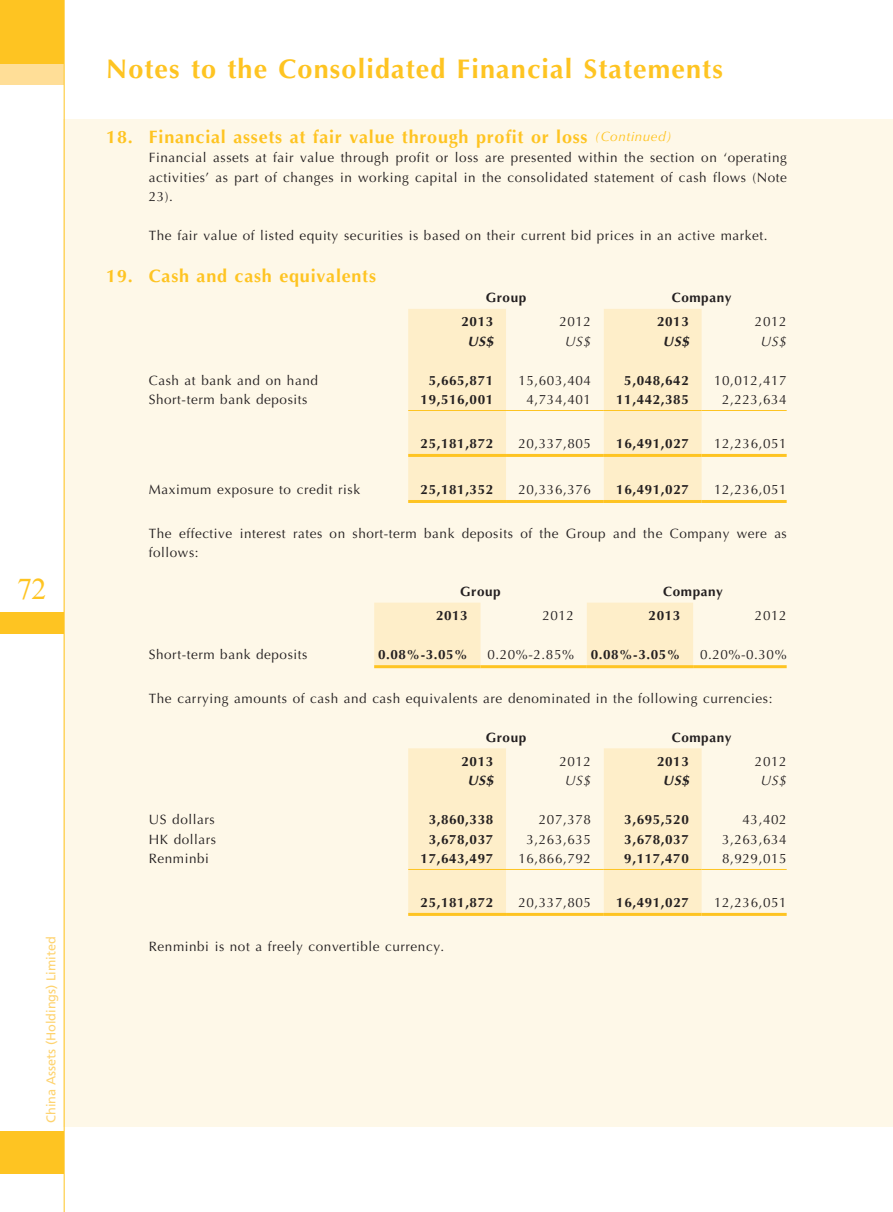
<style>
.page{position:relative;width:893px;height:1212px;background:#fff}
.page>*{position:absolute;margin:0;border:0;box-sizing:border-box;transform-origin:0 0}
.t1{font:30px "Times New Roman";color:#fec422}
.t2{font:700 27px "Optima";letter-spacing:.04em;color:#fec422}
.t3{font:700 18px "Optima";letter-spacing:.04em;color:#fec422}
.t4{font:13.5px/19.5px "Optima";letter-spacing:.04em;color:#231f20;text-align:justify}
.t5{font:700 13.5px "Optima";letter-spacing:.04em;color:#231f20}
.t6{font:italic 700 13.5px "Optima";letter-spacing:.04em;color:#231f20}
.t7{font:italic 13.5px "Optima";letter-spacing:.04em;color:#231f20}
.t8{font:12.75px "Frutiger";color:#fed36f}
.s1{font-weight:400;font-style:italic;font-size:13.5px}
.s2{font-weight:700}
</style>
<div class="page">
<div style="left:64px;top:119px;width:829px;height:1008px;background:#fef8e8"></div>
<div style="left:0;top:612px;width:64px;height:22px;background:#fec422"></div>
<div style="left:0;top:1131px;width:64px;height:43px;background:#fec422"></div>
<div style="left:0;top:53px;width:64px;height:32px;background:#ffde97"></div>
<div style="left:0;top:0;width:64px;height:64px;background:#fec422"></div>
<hr style="left:64px;top:0;width:1px;height:1212px;background:#fec422">
<svg style="left:408px;top:309px;width:294px;height:191px;fill:#feeec9"></svg>
<hr style="left:408px;top:410px;width:98px;height:1px;background:#fec422">
<hr style="left:506px;top:410px;width:98px;height:1px;background:#fec422">
<hr style="left:604px;top:410px;width:98px;height:1px;background:#fec422">
<hr style="left:702px;top:410px;width:85px;height:1px;background:#fec422">
<hr style="left:408px;top:454px;width:98px;height:3px;background:#fec422">
<hr style="left:506px;top:454px;width:98px;height:3px;background:#fec422">
<hr style="left:604px;top:454px;width:98px;height:3px;background:#fec422">
<hr style="left:702px;top:454px;width:85px;height:3px;background:#fec422">
<hr style="left:408px;top:500px;width:98px;height:3px;background:#fec422">
<hr style="left:506px;top:500px;width:98px;height:3px;background:#fec422">
<hr style="left:604px;top:500px;width:98px;height:3px;background:#fec422">
<hr style="left:702px;top:500px;width:85px;height:3px;background:#fec422">
<svg style="left:374px;top:603px;width:319px;height:62px"></svg>
<hr style="left:374px;top:665px;width:106px;height:3px;background:#fec422">
<hr style="left:480px;top:665px;width:107px;height:3px;background:#fec422">
<hr style="left:587px;top:665px;width:106px;height:3px;background:#fec422">
<hr style="left:693px;top:665px;width:94px;height:3px;background:#fec422">
<svg style="left:408px;top:748px;width:294px;height:165px;fill:#feeec9"></svg>
<hr style="left:408px;top:869px;width:98px;height:1px;background:#fec422">
<hr style="left:506px;top:869px;width:98px;height:1px;background:#fec422">
<hr style="left:604px;top:869px;width:98px;height:1px;background:#fec422">
<hr style="left:702px;top:869px;width:85px;height:1px;background:#fec422">
<hr style="left:408px;top:913px;width:98px;height:3px;background:#fec422">
<hr style="left:506px;top:913px;width:98px;height:3px;background:#fec422">
<hr style="left:604px;top:913px;width:98px;height:3px;background:#fec422">
<hr style="left:702px;top:913px;width:85px;height:3px;background:#fec422">
<h1 class="t1" style="left:17px;top:569px;width:31px">72</h1>
<p class="t8" style="left:43px;top:1123px;width:188px;rotate:-90deg">China Assets (Holdings) Limited</p>
<h2 class="t2" style="left:106px;top:53px;width:618px">Notes to the Consolidated Financial Statements</h2>
<h3 class="t3" style="left:106px;top:126px;width:567px">18. Financial assets at fair value through profit or loss <span class="s1">(Continued)</span></h3>
<p class="t4" style="left:149px;top:148px;width:640px">Financial assets at fair value through profit or loss are presented within the section on ‘operating activities’ as part of changes in working capital in the consolidated statement of cash flows (Note 23).</p>
<p class="t4" style="left:149px;top:226px;width:620px">The fair value of listed equity securities is based on their current bid prices in an active market.</p>
<h3 class="t3" style="left:106px;top:266px;width:271px">19. Cash and cash equivalents</h3>
<p class="t5" style="left:486px;top:290px;width:42px">Group</p>
<p class="t5" style="left:672px;top:290px;width:61px">Company</p>
<p class="t5" style="left:462px;top:314px;width:33px">2013</p>
<p class="t4" style="left:559px;top:312px;width:33px">2012</p>
<p class="t5" style="left:657px;top:314px;width:33px">2013</p>
<p class="t4" style="left:755px;top:312px;width:33px">2012</p>
<p class="t6" style="left:467px;top:333px;width:27px">US$</p>
<p class="t7" style="left:565px;top:333px;width:27px">US$</p>
<p class="t6" style="left:663px;top:333px;width:27px">US$</p>
<p class="t7" style="left:761px;top:333px;width:27px">US$</p>
<p class="t4" style="left:149px;top:371px;width:171px">Cash at bank and on hand</p>
<p class="t5" style="left:429px;top:372px;width:66px">5,665,871</p>
<p class="t4" style="left:518px;top:371px;width:74px">15,603,404</p>
<p class="t5" style="left:624px;top:372px;width:66px">5,048,642</p>
<p class="t4" style="left:714px;top:371px;width:74px">10,012,417</p>
<p class="t4" style="left:149px;top:390px;width:160px">Short-term bank deposits</p>
<p class="t5" style="left:421px;top:392px;width:74px">19,516,001</p>
<p class="t4" style="left:526px;top:390px;width:66px">4,734,401</p>
<p class="t5" style="left:616px;top:392px;width:74px">11,442,385</p>
<p class="t4" style="left:722px;top:390px;width:66px">2,223,634</p>
<p class="t5" style="left:421px;top:435px;width:74px">25,181,872</p>
<p class="t4" style="left:518px;top:434px;width:74px">20,337,805</p>
<p class="t5" style="left:616px;top:435px;width:74px">16,491,027</p>
<p class="t4" style="left:714px;top:434px;width:74px">12,236,051</p>
<p class="t4" style="left:149px;top:480px;width:213px">Maximum exposure to credit risk</p>
<p class="t5" style="left:421px;top:481px;width:74px">25,181,352</p>
<p class="t4" style="left:518px;top:480px;width:74px">20,336,376</p>
<p class="t5" style="left:616px;top:481px;width:74px">16,491,027</p>
<p class="t4" style="left:714px;top:480px;width:74px">12,236,051</p>
<p class="t4" style="left:149px;top:524px;width:640px">The effective interest rates on short-term bank deposits of the Group and the Company were as follows:</p>
<p class="t5" style="left:460px;top:584px;width:42px">Group</p>
<p class="t5" style="left:663px;top:584px;width:61px">Company</p>
<p class="t5" style="left:436px;top:607px;width:33px">2013</p>
<p class="t4" style="left:542px;top:606px;width:33px">2012</p>
<p class="t5" style="left:649px;top:607px;width:33px">2013</p>
<p class="t4" style="left:755px;top:606px;width:33px">2012</p>
<p class="t4" style="left:149px;top:645px;width:160px">Short-term bank deposits</p>
<p class="t5" style="left:378px;top:646px;width:91px">0.08%-3.05%</p>
<p class="t4" style="left:487px;top:645px;width:195px">0.20%-2.85% <span class="s2">0.08%-3.05%</span></p>
<p class="t4" style="left:700px;top:645px;width:88px">0.20%-0.30%</p>
<p class="t4" style="left:149px;top:689px;width:625px">The carrying amounts of cash and cash equivalents are denominated in the following currencies:</p>
<p class="t5" style="left:486px;top:729px;width:42px">Group</p>
<p class="t5" style="left:672px;top:729px;width:61px">Company</p>
<p class="t5" style="left:462px;top:753px;width:33px">2013</p>
<p class="t4" style="left:559px;top:751px;width:33px">2012</p>
<p class="t5" style="left:657px;top:753px;width:33px">2013</p>
<p class="t4" style="left:755px;top:751px;width:33px">2012</p>
<p class="t6" style="left:467px;top:773px;width:27px">US$</p>
<p class="t7" style="left:565px;top:773px;width:27px">US$</p>
<p class="t6" style="left:663px;top:773px;width:27px">US$</p>
<p class="t7" style="left:761px;top:773px;width:27px">US$</p>
<p class="t4" style="left:149px;top:810px;width:67px">US dollars</p>
<p class="t5" style="left:429px;top:812px;width:66px">3,860,338</p>
<p class="t4" style="left:539px;top:810px;width:54px">207,378</p>
<p class="t5" style="left:624px;top:812px;width:66px">3,695,520</p>
<p class="t4" style="left:742px;top:810px;width:46px">43,402</p>
<p class="t4" style="left:149px;top:829px;width:69px">HK dollars</p>
<p class="t5" style="left:429px;top:831px;width:66px">3,678,037</p>
<p class="t4" style="left:526px;top:829px;width:66px">3,263,635</p>
<p class="t5" style="left:624px;top:831px;width:66px">3,678,037</p>
<p class="t4" style="left:722px;top:829px;width:66px">3,263,634</p>
<p class="t4" style="left:149px;top:849px;width:62px">Renminbi</p>
<p class="t5" style="left:421px;top:851px;width:74px">17,643,497</p>
<p class="t4" style="left:518px;top:849px;width:74px">16,866,792</p>
<p class="t5" style="left:624px;top:851px;width:66px">9,117,470</p>
<p class="t4" style="left:722px;top:849px;width:66px">8,929,015</p>
<p class="t5" style="left:421px;top:894px;width:74px">25,181,872</p>
<p class="t4" style="left:518px;top:892px;width:74px">20,337,805</p>
<p class="t5" style="left:616px;top:894px;width:74px">16,491,027</p>
<p class="t4" style="left:714px;top:892px;width:74px">12,236,051</p>
<p class="t4" style="left:149px;top:936px;width:297px">Renminbi is not a freely convertible currency.</p>
</div>
